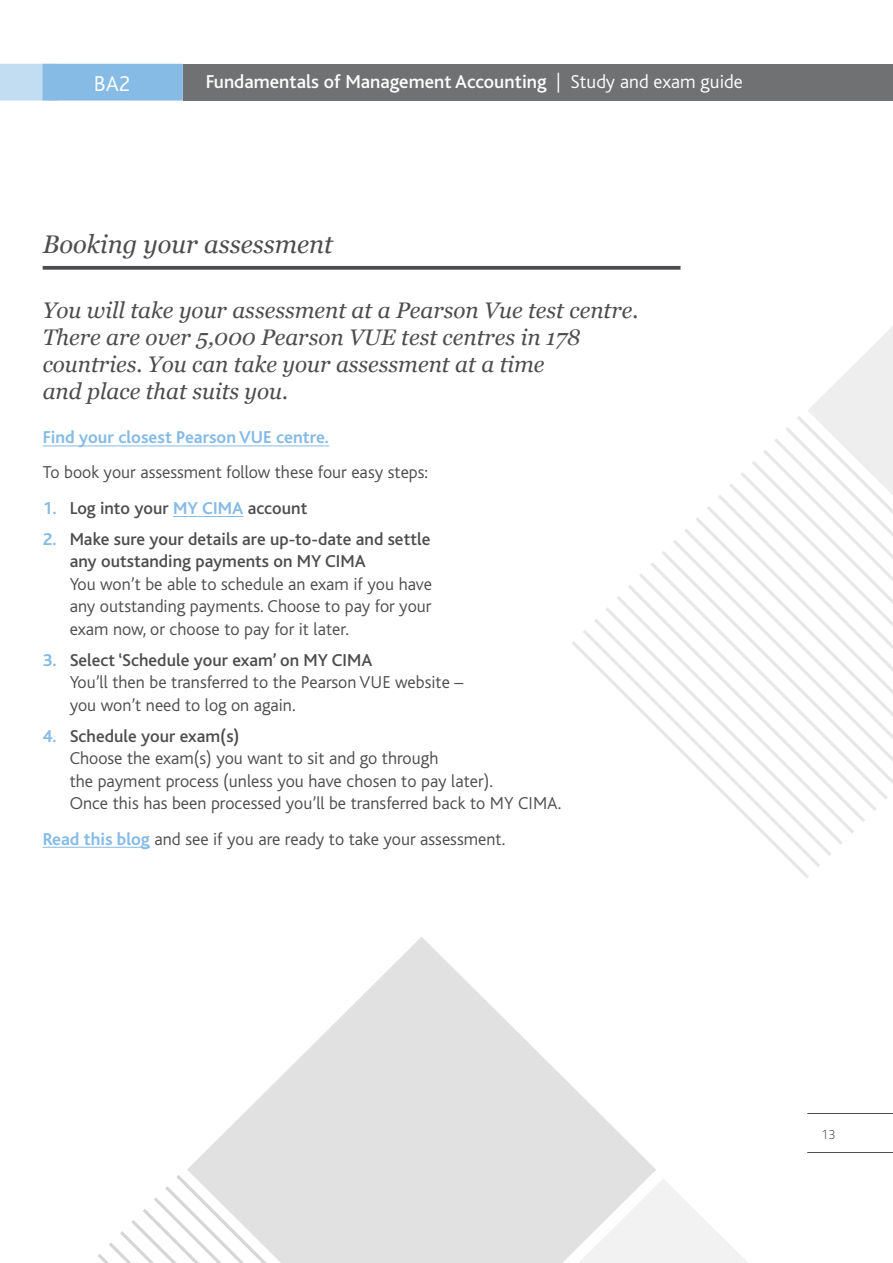
<style>
.page{position:relative;width:893px;height:1263px;background:#fff}
.page>*{position:absolute;margin:0;border:0;box-sizing:border-box;transform-origin:0 0}
.t1{font:italic 25.5px "Georgia";color:#4d4d4f}
.t2{font:italic 22.5px/27px "Georgia";color:#4d4d4f}
.t3{font:300 22.5px "Bliss";color:#fff}
.t4{font:500 19.5px "Bliss";color:#fff}
.t5{font:300 18px/22.5px "Bliss";color:#4d4d4f}
.t6{font:500 18px/22.5px "Bliss";color:#4d4d4f}
.t7{font:700 18px "Bliss";color:#86bbe6}
.t8{font:200 13.5px "Bliss";color:#4d4d4f}
.s1{font-weight:300}
.s2{font-weight:700;color:#86bbe6}
.s3{font-weight:500}
</style>
<div class="page">
<svg style="left:43px;top:266px;width:637px;height:4px;background:#5a5a5c"></svg>
<hr style="left:43px;top:445px;width:286px;height:1px;background:#86bbe6">
<hr style="left:173px;top:516px;width:70px;height:1px;background:#86bbe6">
<hr style="left:43px;top:847px;width:107px;height:1px;background:#86bbe6">
<svg style="left:187px;top:937px;width:469px;height:326px;fill:#e1e1e2"></svg>
<svg style="left:429px;top:1178px;width:319px;height:85px"></svg>
<svg style="left:98px;top:1171px;width:319px;height:92px"></svg>
<svg style="left:808px;top:326px;width:85px;height:86px"></svg>
<svg style="left:572px;top:412px;width:321px;height:466px"></svg>
<hr style="left:807px;top:1113px;width:86px;height:1px;background:#4d4d4f">
<hr style="left:807px;top:1152px;width:86px;height:1px;background:#4d4d4f">
<div style="left:183px;top:64px;width:710px;height:37px;background:#707172"></div>
<div style="left:0;top:64px;width:57px;height:37px;background:#c2ddf2"></div>
<div style="left:43px;top:64px;width:140px;height:37px;background:#86bbe6"></div>
<p class="t3" style="left:94px;top:72px;width:38px">BA2</p>
<p class="t4" style="left:206px;top:72px;width:539px">Fundamentals of Management Accounting <span class="s1">| Study and exam guide</span></p>
<h1 class="t1" style="left:43px;top:226px;width:292px">Booking your assessment</h1>
<p class="t2" style="left:43px;top:296px;width:597px">You will take your assessment at a Pearson Vue test centre.<br>There are over 5,000 Pearson VUE test centres in 178 countries. You can take your assessment at a time<br>and place that suits you.</p>
<p class="t7" style="left:43px;top:428px;width:288px">Find your closest Pearson VUE centre.</p>
<p class="t5" style="left:43px;top:462px;width:387px">To book your assessment follow these four easy steps:</p>
<p class="t6" style="left:43px;top:497px;width:266px"><span class="s2">1.</span> Log into your <span class="s2">MY CIMA</span> account</p>
<p class="t6" style="left:70px;top:528px;width:362px;text-indent:-27px"><span class="s2">2.</span> Make sure your details are up-to-date and settle any outstanding payments on MY CIMA</p>
<p class="t5" style="left:70px;top:573px;width:364px;text-align:justify">You won’t be able to schedule an exam if you have any outstanding payments. Choose to pay for your exam now, or choose to pay for it later.</p>
<p class="t5" style="left:70px;top:649px;width:395px;text-indent:-27px"><span class="s2">3.</span> <span class="s3">Select ‘Schedule your exam’ on MY CIMA<br></span>You’ll then be transferred to the Pearson VUE website – you won’t need to log on again.</p>
<p class="t5" style="left:70px;top:725px;width:493px;text-indent:-27px"><span class="s2">4.</span> <span class="s3">Schedule your exam(s)<br></span>Choose the exam(s) you want to sit and go through<br>the payment process (unless you have chosen to pay later).<br>Once this has been processed you’ll be transferred back to MY CIMA.</p>
<p class="t5" style="left:43px;top:828px;width:464px"><span class="s2">Read this blog</span> and see if you are ready to take your assessment.</p>
<p class="t8" style="left:822px;top:1128px;width:15px">13</p>
</div>
